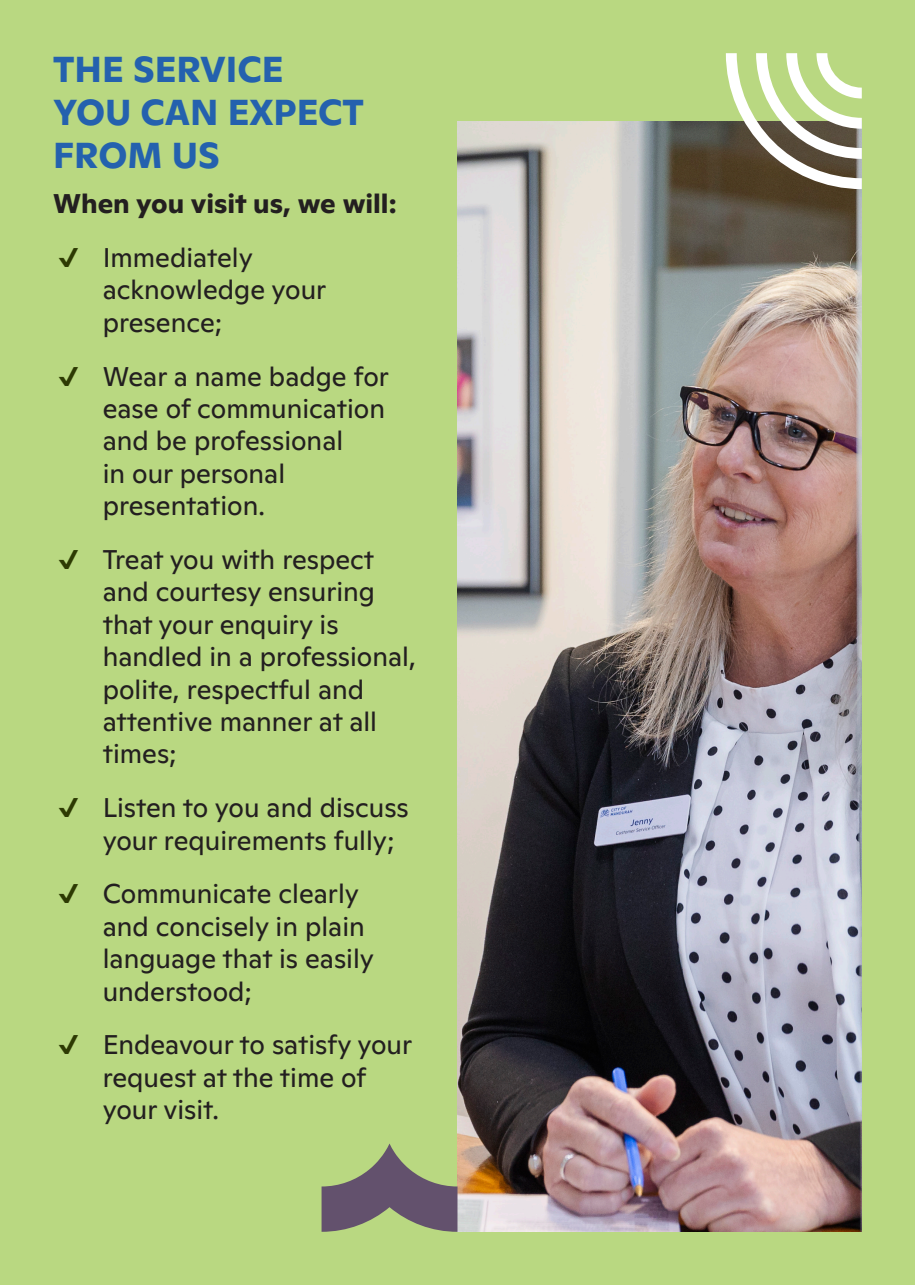
<style>
.page{position:relative;width:915px;height:1285px;background:#fff}
.page>*{position:absolute;margin:0;border:0;box-sizing:border-box;transform-origin:0 0}
.t1{font:700 36px/43.2px "Ginto Normal";color:#2461ae}
.t2{font:27px/32.4px "Ginto Normal";color:#231f20}
.t3{font:700 27px "Ginto Normal";color:#231f20}
</style>
<div class="page">
<div style="left:0;top:0;width:914px;height:1284px;background:#b9d881"></div>
<img style="left:457px;top:121px;width:404px;height:1110px">
<svg style="left:321px;top:1143px;width:136px;height:88px"></svg>
<svg style="left:725px;top:53px;width:136px;height:136px"></svg>
<p class="t1" style="left:53px;top:44px;width:312px">THE SERVICE<br>YOU CAN EXPECT<br>FROM US</p>
<p class="t3" style="left:53px;top:183px;width:345px">When you visit us, we will:</p>
<p class="t2" style="left:103px;top:239px;width:225px">Immediately acknowledge your presence;</p>
<p class="t2" style="left:103px;top:358px;width:287px">Wear a name badge for ease of communication and be professional<br>in our personal presentation.</p>
<p class="t2" style="left:103px;top:541px;width:314px">Treat you with respect and courtesy ensuring that your enquiry is handled in a professional, polite, respectful and attentive manner at all times;</p>
<p class="t2" style="left:103px;top:789px;width:307px">Listen to you and discuss your requirements fully;</p>
<p class="t2" style="left:103px;top:875px;width:273px">Communicate clearly and concisely in plain language that is easily understood;</p>
<p class="t2" style="left:103px;top:1026px;width:311px">Endeavour to satisfy your request at the time of your visit.</p>
</div>
